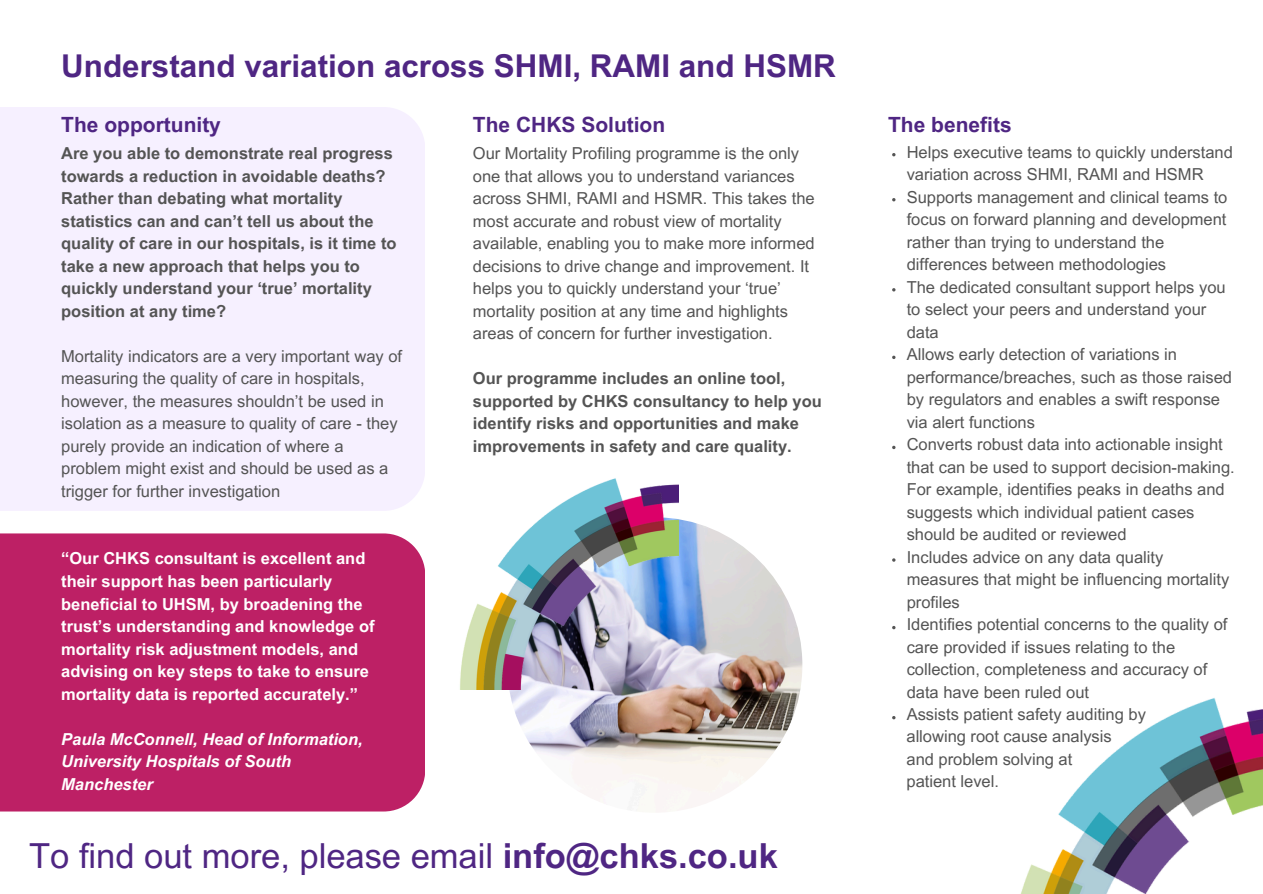
<style>
.page{position:relative;width:1263px;height:894px;background:#fff}
.page>*{position:absolute;margin:0;border:0;box-sizing:border-box;transform-origin:0 0}
.t1{font:34.5px "Arial MT Pro";color:#4f2683}
.t2{font:700 31.35px "Arial MT Pro";color:#4f2683}
.t3{font:700 21px "Arial MT Pro";color:#4f2683}
.t4{font:16.5px/22.5px "Arial MT Pro";color:#545454}
.t5{font:700 16.5px/22.5px "Arial MT Pro";color:#545454}
.t6{font:700 16.5px/22.5px "Arial MT Pro";color:#fff}
.t7{font:italic 700 16.5px/22.5px "Arial MT Pro";color:#fff}
.s1{font-weight:700}
</style>
<div class="page">
<img style="left:1021px;top:698px;width:242px;height:195px">
<div style="left:0;top:533px;width:425px;height:278px;background:#bd2065"></div>
<div style="left:0;top:107px;width:425px;height:403px;background:#f6f0ff"></div>
<img style="left:507px;top:517px;width:295px;height:295px;border-radius:50%">
<img style="left:460px;top:478px;width:218px;height:211px">
<p class="t2" style="left:61px;top:55px;width:776px">Understand variation across SHMI, RAMI and HSMR</p>
<h4 class="t3" style="left:61px;top:116px;width:161px">The opportunity</h4>
<h4 class="t5" style="left:61px;top:144px;width:337px">Are you able to demonstrate real progress towards a reduction in avoidable deaths?<br>Rather than debating what mortality statistics can and can’t tell us about the quality of care in our hospitals, is it time to take a new approach that helps you to quickly understand your ‘true’ mortality position at any time?</h4>
<p class="t4" style="left:61px;top:347px;width:342px">Mortality indicators are a very important way of measuring the quality of care in hospitals, however, the measures shouldn’t be used in isolation as a measure to quality of care - they purely provide an indication of where a problem might exist and should be used as a trigger for further investigation</p>
<p class="t6" style="left:61px;top:549px;width:315px">“Our CHKS consultant is excellent and their support has been particularly beneficial to UHSM, by broadening the trust’s understanding and knowledge of mortality risk adjustment models, and advising on key steps to take to ensure mortality data is reported accurately.”</p>
<p class="t7" style="left:61px;top:729px;width:303px">Paula McConnell, Head of Information,<br>University Hospitals of South<br>Manchester</p>
<p class="t3" style="left:473px;top:116px;width:194px">The CHKS Solution</p>
<p class="t4" style="left:473px;top:144px;width:343px">Our Mortality Profiling programme is the only one that allows you to understand variances across SHMI, RAMI and HSMR. This takes the most accurate and robust view of mortality available, enabling you to make more informed decisions to drive change and improvement. It helps you to quickly understand your ‘true’ mortality position at any time and highlights areas of concern for further investigation.</p>
<p class="t5" style="left:473px;top:369px;width:351px">Our programme includes an online tool, supported by CHKS consultancy to help you identify risks and opportunities and make improvements in safety and care quality.</p>
<p class="t1" style="left:29px;top:842px;width:750px">To find out more, please email <span class="s1">info@chks.co.uk</span></p>
<p class="t3" style="left:888px;top:116px;width:125px">The benefits</p>
<h2 class="t4" style="left:907px;top:142px;width:328px">Helps executive teams to quickly understand variation across SHMI, RAMI and HSMR</h2>
<p class="t4" style="left:907px;top:187px;width:322px">Supports management and clinical teams to focus on forward planning and development rather than trying to understand the differences between methodologies</p>
<p class="t4" style="left:907px;top:277px;width:320px">The dedicated consultant support helps you to select your peers and understand your data</p>
<p class="t4" style="left:907px;top:345px;width:327px">Allows early detection of variations in performance/breaches, such as those raised by regulators and enables a swift response via alert functions</p>
<p class="t4" style="left:907px;top:435px;width:330px">Converts robust data into actionable insight that can be used to support decision-making.<br>For example, identifies peaks in deaths and suggests which individual patient cases should be audited or reviewed</p>
<p class="t4" style="left:907px;top:547px;width:324px">Includes advice on any data quality measures that might be influencing mortality profiles</p>
<p class="t4" style="left:907px;top:615px;width:322px">Identifies potential concerns to the quality of care provided if issues relating to the collection, completeness and accuracy of data have been ruled out</p>
<p class="t4" style="left:907px;top:705px;width:241px">Assists patient safety auditing by</p>
<p class="t4" style="left:906px;top:726px;width:207px">allowing root cause analysis</p>
<p class="t4" style="left:906px;top:749px;width:167px">and problem solving at</p>
<p class="t4" style="left:906px;top:771px;width:94px">patient level.</p>
</div>
